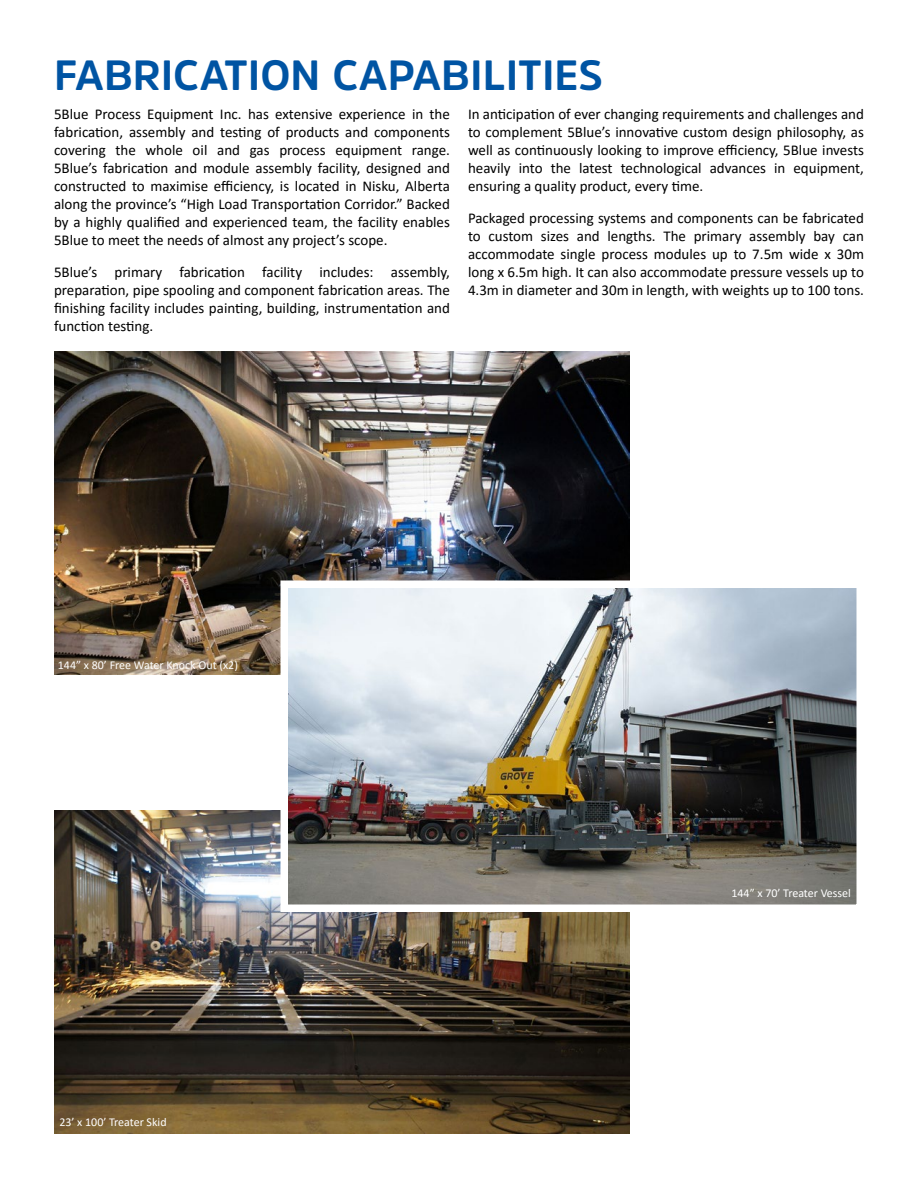
<style>
.page{position:relative;width:918px;height:1188px;background:#fff}
.page>*{position:absolute;margin:0;border:0;box-sizing:border-box;transform-origin:0 0}
._5Blue_Heading{font:700 42px "Amsi Pro";color:#0054a3}
._5Blue_Body{font:15px/18px "Calibri";color:#000;text-align:justify}
._5Blue_Body-2{font:12px "Calibri";color:#fff}
</style>
<div class="page">
<img style="left:54px;top:351px;width:576px;height:324px">
<img style="left:54px;top:810px;width:576px;height:324px">
<img style="left:289px;top:589px;width:566px;height:314px">
<div style="left:280px;top:580px;width:584px;height:332px;border:8px solid #fff"></div>
<p class="_5Blue_Heading" style="left:54px;top:46px;width:550px">FABRICATION CAPABILITIES</p>
<p class="_5Blue_Body" style="left:54px;top:105px;width:398px">5Blue Process Equipment Inc. has extensive experience in the fabrication, assembly and testing of products and components covering the whole oil and gas process equipment range.<br>5Blue’s fabrication and module assembly facility, designed and constructed to maximise efficiency, is located in Nisku, Alberta along the province’s “High Load Transportation Corridor.” Backed by a highly qualified and experienced team, the facility enables 5Blue to meet the needs of almost any project’s scope.</p>
<p class="_5Blue_Body" style="left:54px;top:262px;width:398px">5Blue’s primary fabrication facility includes: assembly, preparation, pipe spooling and component fabrication areas. The finishing facility includes painting, building, instrumentation and function testing.</p>
<p class="_5Blue_Body" style="left:468px;top:105px;width:398px">In anticipation of ever changing requirements and challenges and to complement 5Blue’s innovative custom design philosophy, as well as continuously looking to improve efficiency, 5Blue invests heavily into the latest technological advances in equipment, ensuring a quality product, every time.</p>
<p class="_5Blue_Body" style="left:468px;top:208px;width:398px">Packaged processing systems and components can be fabricated to custom sizes and lengths. The primary assembly bay can accommodate single process modules up to 7.5m wide x 30m long x 6.5m high. It can also accommodate pressure vessels up to 4.3m in diameter and 30m in length, with weights up to 100 tons.</p>
<p class="_5Blue_Body-2" style="left:58px;top:657px;width:182px">144” x 80’ Free Water Knock Out (x2)</p>
<p class="_5Blue_Body-2" style="left:59px;top:1114px;width:109px">23’ x 100’ Treater Skid</p>
<p class="_5Blue_Body-2" style="left:731px;top:884px;width:121px">144” x 70’ Treater Vessel</p>
</div>
